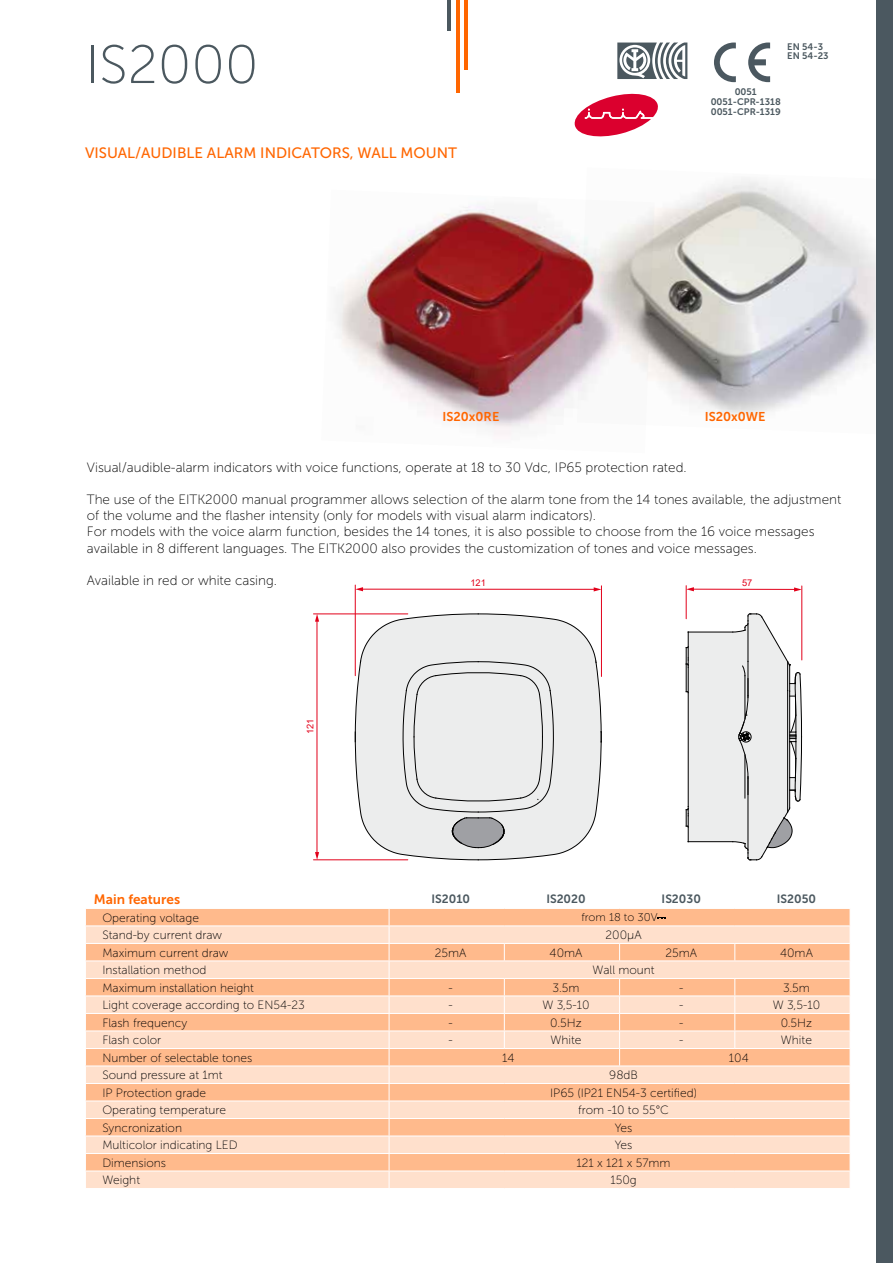
<style>
.page{position:relative;width:893px;height:1263px;background:#fff}
.page>*{position:absolute;margin:0;border:0;box-sizing:border-box;transform-origin:0 0}
.t1{font:54px "Museo Sans 100";color:#4b585f}
.t2{font:15px "Museo Sans 500";color:#f60}
.t3{font:13.65px "Museo Sans 700";color:#f60}
.t4{font:13.5px/16.2px "Museo Sans 100";color:#000}
.t5{font:12.75px "Museo Sans 700";color:#f60}
.t6{font:12px "Museo Sans 100";color:#000}
.t7{font:12px "Museo Sans 700";color:#4b585f}
.t8{font:11.25px "Museo Sans 100";color:#000}
.t9{font:9.45px/9.8px "Museo Sans 700";color:#4b585f}
.t10{font:9.3px "Arial";color:#e2001a}
</style>
<div class="page">
<svg style="left:686px;top:613px;width:116px;height:247px"></svg>
<svg style="left:355px;top:613px;width:247px;height:247px;background:#e4e5e5"></svg>
<div style="left:741px;top:731px;width:10px;height:11px;border:1px solid #000;border-radius:50%"></div>
<hr style="left:601px;top:586px;width:1px;height:90px;background:#e2001a">
<hr style="left:355px;top:585px;width:1px;height:91px;background:#e2001a">
<hr style="left:362px;top:589px;width:233px;height:1px;background:#e2001a">
<svg style="left:594px;top:587px;width:7px;height:4px"></svg>
<svg style="left:355px;top:587px;width:8px;height:4px"></svg>
<hr style="left:801px;top:586px;width:1px;height:74px;background:#e2001a">
<hr style="left:686px;top:586px;width:1px;height:33px;background:#e2001a">
<hr style="left:692px;top:589px;width:103px;height:1px;background:#e2001a">
<svg style="left:794px;top:587px;width:8px;height:5px"></svg>
<svg style="left:686px;top:587px;width:8px;height:4px"></svg>
<hr style="left:313px;top:613px;width:95px;height:1px;background:#e2001a">
<hr style="left:313px;top:859px;width:95px;height:1px;background:#e2001a">
<hr style="left:317px;top:620px;width:1px;height:233px;background:#e2001a">
<svg style="left:315px;top:614px;width:4px;height:8px"></svg>
<svg style="left:315px;top:852px;width:4px;height:8px"></svg>
<img style="left:335px;top:206px;width:242px;height:229px">
<img style="left:577px;top:178px;width:299px;height:239px">
<svg style="left:574px;top:93px;width:84px;height:44px"></svg>
<svg style="left:617px;top:43px;width:70px;height:36px"></svg>
<svg style="left:714px;top:43px;width:22px;height:39px"></svg>
<svg style="left:748px;top:43px;width:22px;height:39px"></svg>
<div style="left:876px;top:0;width:17px;height:1263px;background:#4b5860"></div>
<hr style="left:465px;top:0;width:3px;height:69px;background:#f60">
<hr style="left:456px;top:0;width:3px;height:93px;background:#f60">
<hr style="left:448px;top:0;width:3px;height:31px;background:#4b585f">
<svg style="left:85px;top:908px;width:765px;height:280px;background:#ffd0b1"></svg>
<h1 class="t1" style="left:85px;top:36px;width:175px">IS2000</h1>
<p class="t2" style="left:85px;top:145px;width:373px">VISUAL/AUDIBLE ALARM INDICATORS, WALL MOUNT</p>
<p class="t5" style="left:442px;top:409px;width:58px">IS20x0RE</p>
<p class="t9" style="left:787px;top:41px;width:43px">EN 54-3<br>EN 54-23</p>
<p class="t9" style="left:711px;top:87px;width:72px;text-align:center">0051<br>0051-CPR-1318<br>0051-CPR-1319</p>
<p class="t5" style="left:705px;top:409px;width:62px">IS20x0WE</p>
<p class="t4" style="left:87px;top:459px;width:601px">Visual/audible-alarm indicators with voice functions, operate at 18 to 30 Vdc, IP65 protection rated.</p>
<p class="t4" style="left:87px;top:491px;width:756px">The use of the EITK2000 manual programmer allows selection of the alarm tone from the 14 tones available, the adjustment of the volume and the flasher intensity (only for models with visual alarm indicators).<br>For models with the voice alarm function, besides the 14 tones, it is also possible to choose from the 16 voice messages available in 8 different languages. The EITK2000 also provides the customization of tones and voice messages.</p>
<p class="t4" style="left:87px;top:572px;width:192px">Available in red or white casing.</p>
<p class="t10" style="left:470px;top:576px;width:17px">121</p>
<p class="t10" style="left:742px;top:576px;width:12px">57</p>
<p class="t10" style="left:304px;top:734px;width:17px;rotate:-90deg">121</p>
<p class="t3" style="left:94px;top:891px;width:88px">Main features</p>
<p class="t7" style="left:431px;top:892px;width:40px">IS2010</p>
<p class="t7" style="left:546px;top:892px;width:41px">IS2020</p>
<p class="t7" style="left:662px;top:892px;width:41px">IS2030</p>
<p class="t7" style="left:777px;top:892px;width:41px">IS2050</p>
<p class="t6" style="left:102px;top:911px;width:98px">Operating voltage</p>
<p class="t8" style="left:581px;top:911px;width:78px">from 18 to 30V</p>
<p class="t6" style="left:102px;top:929px;width:121px">Stand-by current draw</p>
<p class="t6" style="left:606px;top:929px;width:38px">200µA</p>
<p class="t6" style="left:102px;top:946px;width:128px">Maximum current draw</p>
<p class="t6" style="left:435px;top:946px;width:33px">25mA</p>
<p class="t6" style="left:550px;top:946px;width:34px">40mA</p>
<p class="t6" style="left:665px;top:946px;width:33px">25mA</p>
<p class="t6" style="left:780px;top:946px;width:34px">40mA</p>
<p class="t6" style="left:102px;top:964px;width:105px">Installation method</p>
<p class="t6" style="left:593px;top:964px;width:64px">Wall mount</p>
<p class="t6" style="left:102px;top:981px;width:153px">Maximum installation height</p>
<p class="t6" style="left:449px;top:981px;width:6px">-</p>
<p class="t6" style="left:553px;top:981px;width:28px">3.5m</p>
<p class="t6" style="left:679px;top:981px;width:6px">-</p>
<p class="t6" style="left:783px;top:981px;width:28px">3.5m</p>
<p class="t6" style="left:102px;top:999px;width:204px">Light coverage according to EN54-23</p>
<p class="t6" style="left:449px;top:999px;width:6px">-</p>
<p class="t6" style="left:542px;top:999px;width:49px">W 3,5-10</p>
<p class="t6" style="left:679px;top:999px;width:6px">-</p>
<p class="t6" style="left:773px;top:999px;width:49px">W 3,5-10</p>
<p class="t6" style="left:102px;top:1016px;width:86px">Flash frequency</p>
<p class="t6" style="left:449px;top:1016px;width:6px">-</p>
<p class="t6" style="left:550px;top:1016px;width:33px">0.5Hz</p>
<p class="t6" style="left:679px;top:1016px;width:6px">-</p>
<p class="t6" style="left:781px;top:1016px;width:33px">0.5Hz</p>
<p class="t6" style="left:102px;top:1034px;width:60px">Flash color</p>
<p class="t6" style="left:449px;top:1034px;width:6px">-</p>
<p class="t6" style="left:550px;top:1034px;width:33px">White</p>
<p class="t6" style="left:679px;top:1034px;width:6px">-</p>
<p class="t6" style="left:781px;top:1034px;width:33px">White</p>
<p class="t6" style="left:102px;top:1051px;width:151px">Number of selectable tones</p>
<p class="t6" style="left:502px;top:1051px;width:14px">14</p>
<p class="t6" style="left:729px;top:1051px;width:21px">104</p>
<p class="t6" style="left:102px;top:1069px;width:122px">Sound pressure at 1mt</p>
<p class="t6" style="left:609px;top:1069px;width:30px">98dB</p>
<p class="t6" style="left:102px;top:1086px;width:105px">IP Protection grade</p>
<p class="t6" style="left:550px;top:1086px;width:148px">IP65 (IP21 EN54-3 certified)</p>
<p class="t6" style="left:102px;top:1104px;width:125px">Operating temperature</p>
<p class="t6" style="left:578px;top:1104px;width:92px">from -10 to 55°C</p>
<p class="t6" style="left:102px;top:1121px;width:81px">Syncronization</p>
<p class="t6" style="left:615px;top:1121px;width:19px">Yes</p>
<p class="t6" style="left:102px;top:1139px;width:137px">Multicolor indicating LED</p>
<p class="t6" style="left:615px;top:1139px;width:19px">Yes</p>
<p class="t6" style="left:102px;top:1156px;width:65px">Dimensions</p>
<p class="t6" style="left:576px;top:1156px;width:96px">121 x 121 x 57mm</p>
<p class="t6" style="left:102px;top:1174px;width:39px">Weight</p>
<p class="t6" style="left:610px;top:1174px;width:28px">150g</p>
</div>
